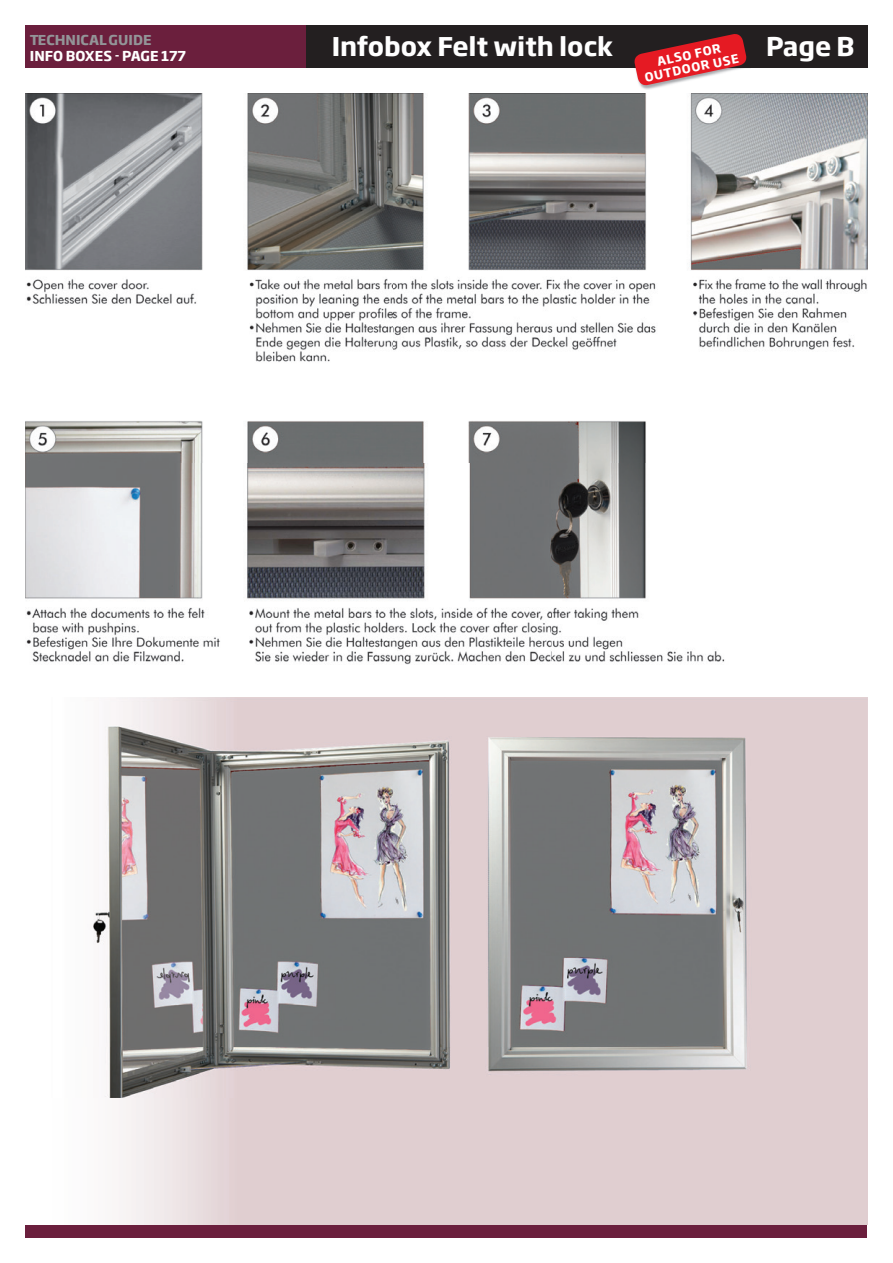
<style>
.page{position:relative;width:893px;height:1263px;background:#fff}
.page>*{position:absolute;margin:0;border:0;box-sizing:border-box;transform-origin:0 0}
.t1{font:700 25.5px "Soho Gothic Pro";color:#fff}
.t2{font:700 13.5px "Soho Gothic Pro";letter-spacing:-.005em;color:#fff}
.t3{font:700 13.5px "Soho Gothic Pro";letter-spacing:.005em;color:#939598}
.t4{font:700 12px/13.5px "Soho Gothic Pro";color:#fff;text-align:center}
</style>
<div class="page">
<div style="left:306px;top:26px;width:561px;height:42px;background:#231f20"></div>
<div style="left:26px;top:26px;width:280px;height:42px;background:#6b1f3d"></div>
<div style="left:26px;top:1225px;width:841px;height:12px;background:#6b1f3d"></div>
<img style="left:641px;top:87px;width:18px;height:3px">
<svg style="left:634px;top:34px;width:113px;height:53px"></svg>
<img style="left:26px;top:94px;width:841px;height:1004px">
<p class="t3" style="left:30px;top:29px;width:123px">TECHNICAL GUIDE</p>
<p class="t2" style="left:30px;top:45px;width:158px">INFO BOXES - PAGE 177</p>
<p class="t1" style="left:332px;top:27px;width:283px">Infobox Felt with lock</p>
<p class="t1" style="left:766px;top:27px;width:90px">Page B</p>
<p class="t4" style="left:640px;top:57px;width:97px;rotate:-12deg">ALSO FOR<br>OUTDOOR USE</p>
</div>
